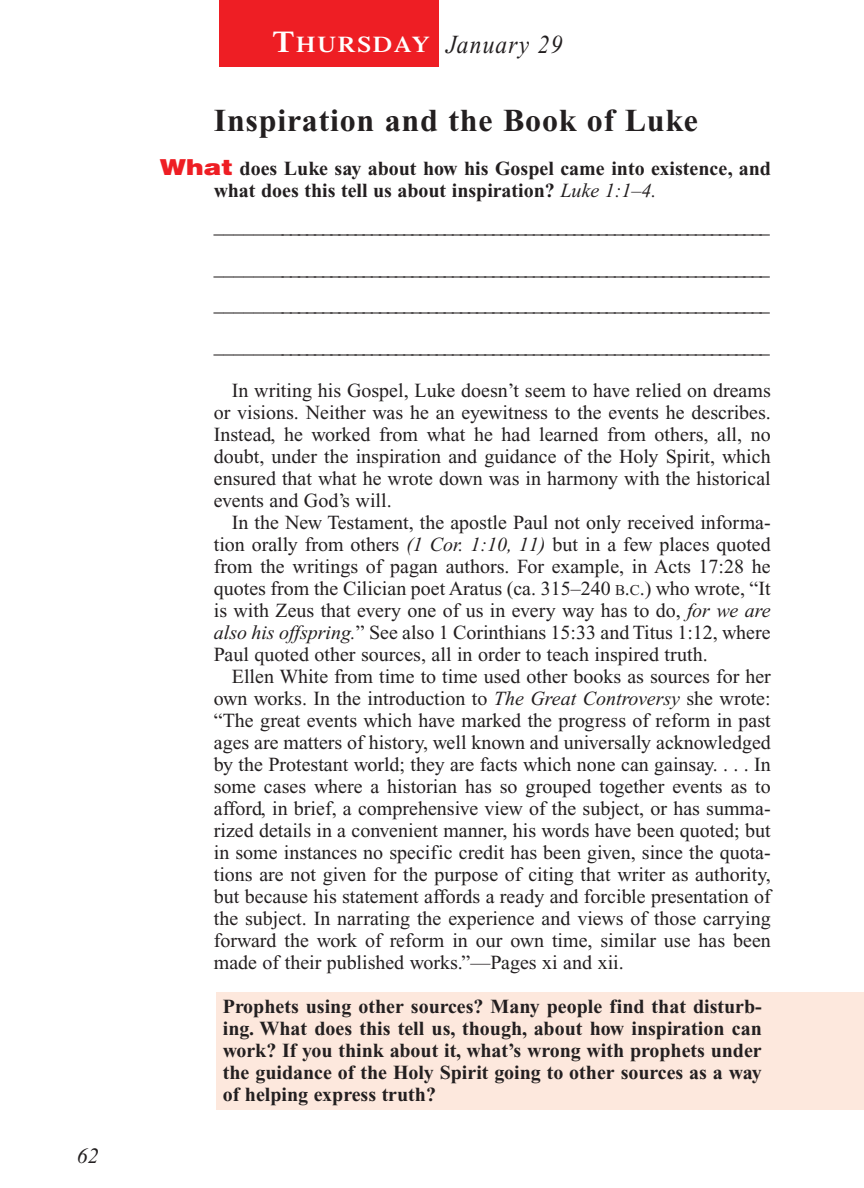
<style>
.page{position:relative;width:864px;height:1188px;background:#fff}
.page>*{position:absolute;margin:0;border:0;box-sizing:border-box;transform-origin:0 0}
.t1{font:700 32px "Times New Roman";letter-spacing:.025em;color:#231f20}
.t2{font:italic 26px "Times New Roman";letter-spacing:.05em;color:#231f20;scale:.9 1}
.t3{font:italic 22px "Times New Roman";color:#231f20}
.t4{font:20px/22px "Times New Roman";color:#231f20;text-align:justify}
.t5{font:700 20px/22px "Times New Roman";color:#231f20}
.s1{font-family:"Times";font-weight:600;font-style:normal;font-size:30px;color:#fff}
.s2{font-family:"Times";font-weight:600;font-style:normal;font-size:22.4px;color:#fff}
.s3{font-family:"Helvetica";font-weight:900;font-size:22px;color:#ee1e24}
.s4{font-weight:400;font-style:italic}
.s5{font-style:italic}
.s6{font-size:15px}
</style>
<div class="page">
<div style="left:217px;top:992px;width:647px;height:118px;background:#fde8dd"></div>
<div style="left:219px;top:0;width:220px;height:67px;background:#ee1e24"></div>
<p class="t3" style="left:77px;top:1147px;width:23px">62</p>
<h2 class="t2" style="left:272px;top:35px;width:324px"><span class="s1">T</span><span class="s2">HURSDAY</span> January 29</h2>
<h1 class="t1" style="left:214px;top:110px;width:486px">Inspiration and the Book of Luke</h1>
<p class="t5" style="left:214px;top:160px;width:559px;text-indent:-54px"><span class="s3">What</span> does Luke say about how his Gospel came into existence, and what does this tell us about inspiration? <span class="s4">Luke 1:1–4.</span></p>
<p class="t4" style="left:214px;top:207px;width:558px;line-height:42px">___________________________________________________________________ ___________________________________________________________________</p>
<p class="t4" style="left:214px;top:285px;width:558px;line-height:42px">___________________________________________________________________ ___________________________________________________________________</p>
<p class="t4" style="left:214px;top:381px;width:559px;text-indent:18px">In writing his Gospel, Luke doesn’t seem to have relied on dreams or visions. Neither was he an eyewitness to the events he describes.<br>Instead, he worked from what he had learned from others, all, no doubt, under the inspiration and guidance of the Holy Spirit, which ensured that what he wrote down was in harmony with the historical events and God’s will.</p>
<p class="t4" style="left:214px;top:513px;width:559px;text-indent:18px">In the New Testament, the apostle Paul not only received informa&shy;tion orally from others <span class="s5">(1 Cor. 1:10, 11)</span> but in a few places quoted from the writings of pagan authors. For example, in Acts 17:28 he quotes from the Cilician poet Aratus (ca. 315–240 <span class="s6">B</span>.<span class="s6">C</span>.) who wrote, “It is with Zeus that every one of us in every way has to do, <span class="s5">for we are also his offspring.</span>” See also 1 Corinthians 15:33 and Titus 1:12, where Paul quoted other sources, all in order to teach inspired truth.</p>
<p class="t4" style="left:214px;top:667px;width:559px;text-indent:18px">Ellen White from time to time used other books as sources for her own works. In the introduction to <span class="s5">The Great Controversy</span> she wrote: “The great events which have marked the progress of reform in past ages are matters of history, well known and universally acknowledged by the Protestant world; they are facts which none can gainsay. . . . In some cases where a historian has so grouped together events as to afford, in brief, a comprehensive view of the subject, or has summa&shy;rized details in a convenient manner, his words have been quoted; but in some instances no specific credit has been given, since the quota&shy;tions are not given for the purpose of citing that writer as authority, but because his statement affords a ready and forcible presentation of the subject. In narrating the experience and views of those carrying forward the work of reform in our own time, similar use has been made of their published works.”—Pages xi and xii.</p>
<p class="t5" style="left:223px;top:998px;width:541px;text-align:justify">Prophets using other sources? Many people find that disturb&shy;ing. What does this tell us, though, about how inspiration can work? If you think about it, what’s wrong with prophets under the guidance of the Holy Spirit going to other sources as a way of helping express truth?</p>
</div>
